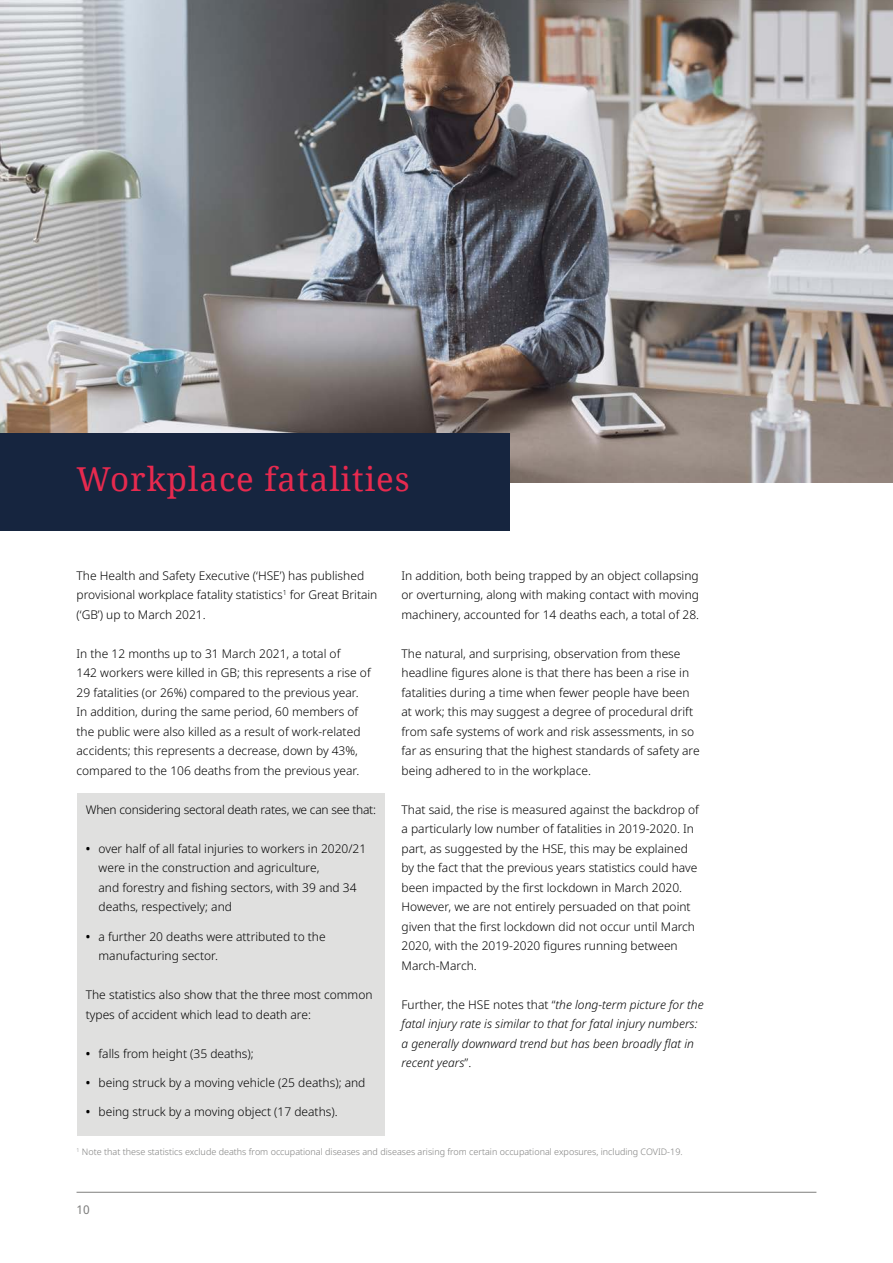
<style>
.page{position:relative;width:893px;height:1263px;background:#fff}
.page>*{position:absolute;margin:0;border:0;box-sizing:border-box;transform-origin:0 0}
.t1{font:33px "Noto Serif";letter-spacing:.03em;color:#e72a4f}
.t2{font:300 12px/19.5px "Noto Sans";color:#000}
.t3{font:italic 300 12px/19.5px "Noto Sans";color:#000}
.t4{font:300 12px "Noto Sans";letter-spacing:-.02em;color:#000}
.t5{font:12px "Noto Sans";color:#7e7e7d}
.t6{font:300 9px "Noto Sans";color:#7e7e7d}
.s1{font-weight:600}
.s2{font-style:normal}
</style>
<div class="page">
<hr style="left:77px;top:1192px;width:739px;height:1px;background:#7e7e7d">
<img style="left:0;top:0;width:893px;height:482px">
<div style="left:0;top:433px;width:509px;height:98px;background:#16253f"></div>
<div style="left:77px;top:794px;width:308px;height:342px;background:#e0e0df"></div>
<h1 class="t1" style="left:77px;top:456px;width:335px">Workplace fatalities</h1>
<p class="t2" style="left:77px;top:566px;width:302px">The Health and Safety Executive (‘HSE’) has published provisional workplace fatality statistics<sup>1</sup> for Great Britain (‘GB’) up to March 2021.</p>
<p class="t2" style="left:77px;top:644px;width:296px">In the 12 months up to 31 March 2021, a total of<br>142 workers were killed in GB; this represents a rise of 29 fatalities (or 26%) compared to the previous year.<br>In addition, during the same period, 60 members of the public were also killed as a result of work-related accidents; this represents a decrease, down by 43%, compared to the 106 deaths from the previous year.</p>
<p class="t4" style="left:86px;top:801px;width:292px">When considering sectoral death rates, we can see that:</p>
<p class="t2" style="left:99px;top:839px;width:269px;text-indent:-13px"><span class="s1">•</span> over half of all fatal injuries to workers in 2020/21 were in the construction and agriculture,<br>and forestry and fishing sectors, with 39 and 34 deaths, respectively; and</p>
<p class="t2" style="left:99px;top:927px;width:229px;text-indent:-13px"><span class="s1">•</span> a further 20 deaths were attributed to the manufacturing sector.</p>
<p class="t2" style="left:86px;top:985px;width:288px">The statistics also show that the three most common types of accident which lead to death are:</p>
<p class="t2" style="left:86px;top:1044px;width:169px"><span class="s1">•</span> falls from height (35 deaths);</p>
<p class="t2" style="left:86px;top:1073px;width:281px"><span class="s1">•</span> being struck by a moving vehicle (25 deaths); and</p>
<p class="t2" style="left:86px;top:1102px;width:253px"><span class="s1">•</span> being struck by a moving object (17 deaths).</p>
<p class="t2" style="left:401px;top:566px;width:299px;text-align:justify">In addition, both being trapped by an object collapsing or overturning, along with making contact with moving machinery, accounted for 14 deaths each, a total of 28.</p>
<p class="t2" style="left:401px;top:644px;width:300px">The natural, and surprising, observation from these headline figures alone is that there has been a rise in fatalities during a time when fewer people have been at work; this may suggest a degree of procedural drift from safe systems of work and risk assessments, in so far as ensuring that the highest standards of safety are being adhered to in the workplace.</p>
<p class="t2" style="left:401px;top:800px;width:299px">That said, the rise is measured against the backdrop of a particularly low number of fatalities in 2019-2020. In part, as suggested by the HSE, this may be explained by the fact that the previous years statistics could have been impacted by the first lockdown in March 2020.<br>However, we are not entirely persuaded on that point given that the first lockdown did not occur until March 2020, with the 2019-2020 figures running between March-March.</p>
<p class="t3" style="left:401px;top:995px;width:304px"><span class="s2">Further, the HSE notes that “</span>the long-term picture for the fatal injury rate is similar to that for fatal injury numbers: a generally downward trend but has been broadly flat in recent years<span class="s2">”.</span></p>
<p class="t6" style="left:77px;top:1145px;width:608px"><sup>1</sup> Note that these statistics exclude deaths from occupational diseases and diseases arising from certain occupational exposures, including COVID-19.</p>
<p class="t5" style="left:77px;top:1201px;width:15px">10</p>
</div>
